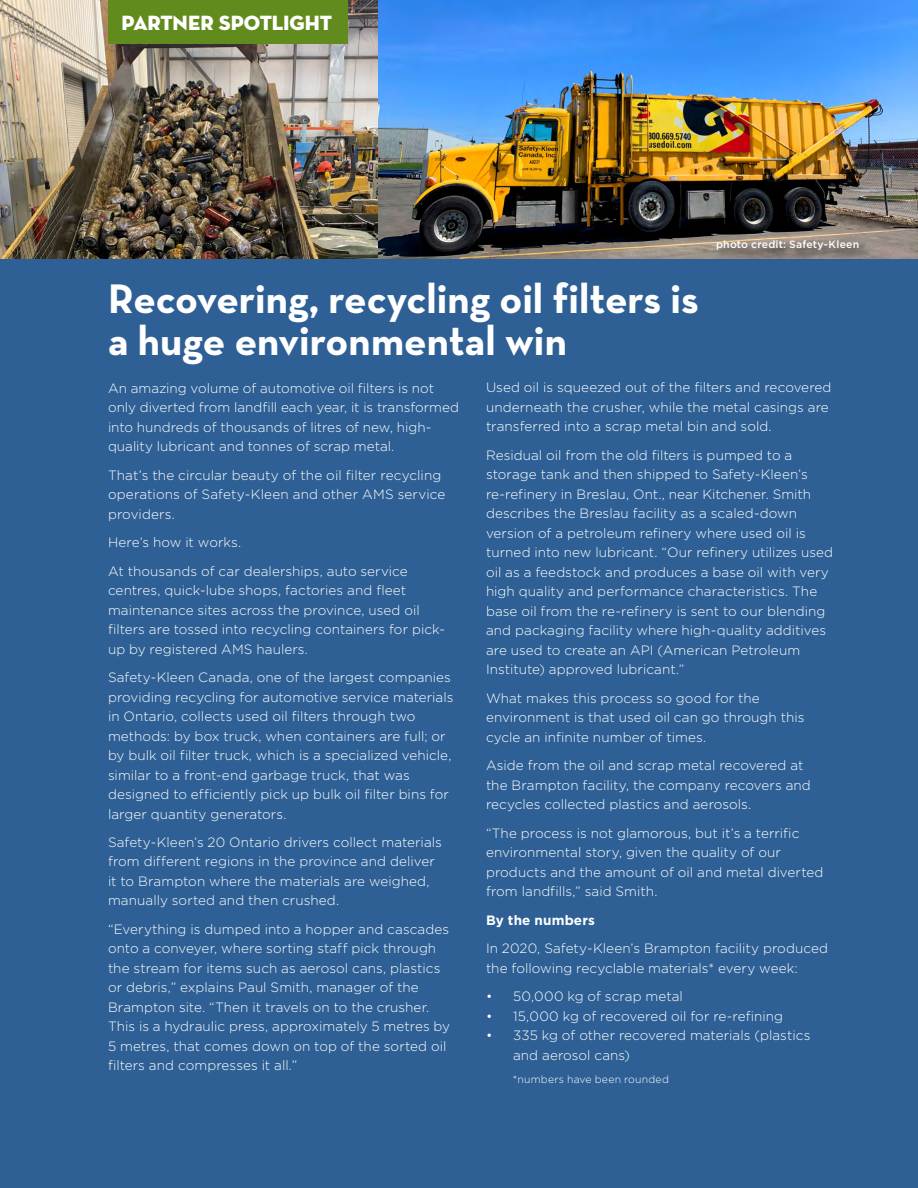
<style>
.page{position:relative;width:918px;height:1188px;background:#2e6095}
.page>*{position:absolute;margin:0;border:0;box-sizing:border-box;transform-origin:0 0}
.t1{font:700 42px/42px "Neutra Text";color:#fff}
.t2{font:21px "Neutra Disp Titling";letter-spacing:-.01em;color:#fff}
.t3{font:300 13.5px/19.5px "Gotham HTF";letter-spacing:.005em;color:#fff}
.t4{font:700 13.5px "Gotham HTF";letter-spacing:.015em;color:#fff}
.t5{font:500 10.5px "Gotham HTF";letter-spacing:.015em;color:#fff}
.t6{font:300 10.5px "Gotham HTF";letter-spacing:.02em;color:#fff}
</style>
<div class="page">
<img style="left:0;top:0;width:378px;height:258px">
<img style="left:378px;top:0;width:540px;height:258px">
<svg style="left:714px;top:236px;width:157px;height:23px;background:#90857b"></svg>
<div style="left:108px;top:0;width:239px;height:43px;background:#618b1d"></div>
<h2 class="t2" style="left:122px;top:10px;width:212px">PARTNER SPOTLIGHT</h2>
<h1 class="t1" style="left:108px;top:277px;width:592px">Recovering, recycling oil filters is a huge environmental win</h1>
<p class="t5" style="left:716px;top:238px;width:145px">photo credit: Safety-Kleen</p>
<p class="t3" style="left:108px;top:378px;width:353px">An amazing volume of automotive oil filters is not only diverted from landfill each year, it is transformed into hundreds of thousands of litres of new, high&shy;quality lubricant and tonnes of scrap metal.</p>
<p class="t3" style="left:108px;top:465px;width:339px">That’s the circular beauty of the oil filter recycling operations of Safety-Kleen and other AMS service providers.</p>
<p class="t3" style="left:108px;top:528px;width:301px;line-height:28.5px">Here’s how it works.<br>At thousands of car dealerships, auto service</p>
<p class="t3" style="left:108px;top:580px;width:338px">centres, quick-lube shops, factories and fleet maintenance sites across the province, used oil filters are tossed into recycling containers for pick&shy;up by registered AMS haulers.</p>
<p class="t3" style="left:108px;top:667px;width:347px">Safety-Kleen Canada, one of the largest companies providing recycling for automotive service materials in Ontario, collects used oil filters through two methods: by box truck, when containers are full; or by bulk oil filter truck, which is a specialized vehicle, similar to a front-end garbage truck, that was designed to efficiently pick up bulk oil filter bins for larger quantity generators.</p>
<p class="t3" style="left:108px;top:832px;width:335px">Safety-Kleen’s 20 Ontario drivers collect materials from different regions in the province and deliver it to Brampton where the materials are weighed, manually sorted and then crushed.</p>
<p class="t3" style="left:108px;top:919px;width:344px">“Everything is dumped into a hopper and cascades onto a conveyer, where sorting staff pick through the stream for items such as aerosol cans, plastics or debris,” explains Paul Smith, manager of the Brampton site. “Then it travels on to the crusher.<br>This is a hydraulic press, approximately 5 metres by 5 metres, that comes down on top of the sorted oil filters and compresses it all.”</p>
<p class="t3" style="left:486px;top:378px;width:347px">Used oil is squeezed out of the filters and recovered underneath the crusher, while the metal casings are transferred into a scrap metal bin and sold.</p>
<p class="t3" style="left:486px;top:445px;width:349px">Residual oil from the old filters is pumped to a storage tank and then shipped to Safety-Kleen’s re-refinery in Breslau, Ont., near Kitchener. Smith describes the Breslau facility as a scaled-down version of a petroleum refinery where used oil is turned into new lubricant. “Our refinery utilizes used oil as a feedstock and produces a base oil with very high quality and performance characteristics. The base oil from the re-refinery is sent to our blending and packaging facility where high-quality additives are used to create an API (American Petroleum Institute) approved lubricant.”</p>
<p class="t3" style="left:486px;top:688px;width:320px">What makes this process so good for the environment is that used oil can go through this cycle an infinite number of times.</p>
<p class="t3" style="left:486px;top:756px;width:326px">Aside from the oil and scrap metal recovered at the Brampton facility, the company recovers and recycles collected plastics and aerosols.</p>
<p class="t3" style="left:486px;top:823px;width:339px">“The process is not glamorous, but it’s a terrific environmental story, given the quality of our products and the amount of oil and metal diverted from landfills,” said Smith.</p>
<p class="t4" style="left:486px;top:912px;width:110px">By the numbers</p>
<p class="t3" style="left:486px;top:939px;width:344px">In 2020, Safety-Kleen’s Brampton facility produced the following recyclable materials* every week:</p>
<p class="t3" style="left:486px;top:987px;width:199px">• 50,000 kg of scrap metal</p>
<p class="t3" style="left:486px;top:1006px;width:299px">• 15,000 kg of recovered oil for re-refining</p>
<p class="t3" style="left:513px;top:1026px;width:299px;text-indent:-27px">• 335 kg of other recovered materials (plastics and aerosol cans)</p>
<p class="t6" style="left:513px;top:1073px;width:157px">*numbers have been rounded</p>
</div>
